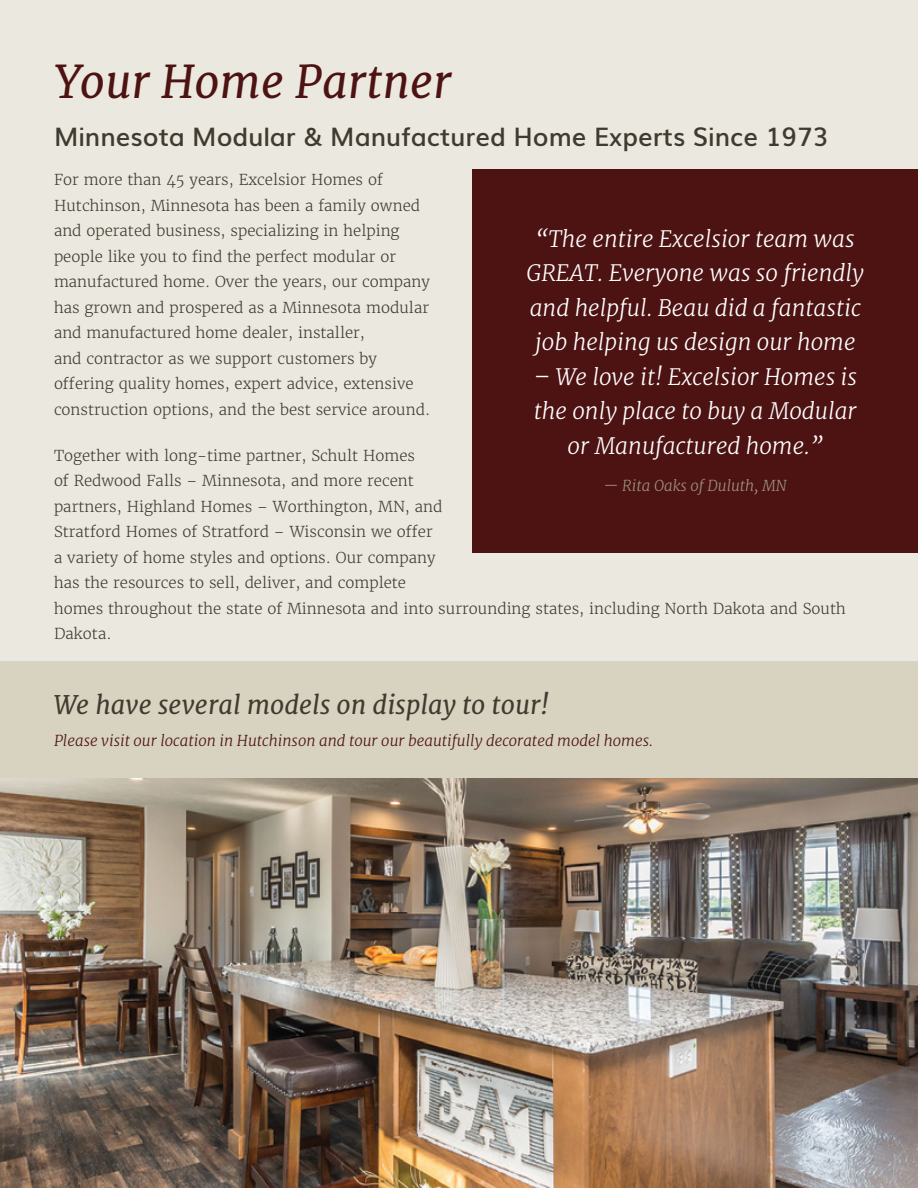
<style>
.page{position:relative;width:918px;height:1188px;background:#ebe9df}
.page>*{position:absolute;margin:0;border:0;box-sizing:border-box;transform-origin:0 0}
.t1{font:italic 45px "Merriweather";color:#4d1212}
.t2{font:600 25.5px "Muli";color:#413a30}
.t3{font:italic 25.5px "Merriweather";color:#413a30}
.t4{font:italic 300 22.5px/34.5px "Merriweather";color:#fff;text-align:center}
.t5{font:300 15px/25.5px "Merriweather";color:#413a30}
.t6{font:italic 300 15px "Merriweather";color:#4d1212}
.t7{font:italic 300 15px "Merriweather";color:#9c937d}
</style>
<div class="page">
<img style="left:0;top:778px;width:918px;height:410px">
<div style="left:472px;top:169px;width:446px;height:383px;background:#4d1212"></div>
<div style="left:0;top:661px;width:918px;height:117px;background:#d8d3c0"></div>
<h1 class="t1" style="left:54px;top:54px;width:399px">Your Home Partner</h1>
<h2 class="t2" style="left:54px;top:116px;width:776px">Minnesota Modular &amp; Manufactured Home Experts Since 1973</h2>
<p class="t5" style="left:54px;top:167px;width:378px">For more than 45 years, Excelsior Homes of Hutchinson, Minnesota has been a family owned and operated business, specializing in helping people like you to find the perfect modular or manufactured home. Over the years, our company has grown and prospered as a Minnesota modular and manufactured home dealer, installer,<br>and contractor as we support customers by offering quality homes, expert advice, extensive construction options, and the best service around.</p>
<p class="t5" style="left:54px;top:442px;width:793px">Together with long-time partner, Schult Homes<br>of Redwood Falls – Minnesota, and more recent<br>partners, Highland Homes – Worthington, MN, and<br>Stratford Homes of Stratford – Wisconsin we offer<br>a variety of home styles and options. Our company<br>has the resources to sell, deliver, and complete<br>homes throughout the state of Minnesota and into surrounding states, including North Dakota and South Dakota.</p>
<h3 class="t4" style="left:527px;top:221px;width:339px">“The entire Excelsior team was<br>GREAT. Everyone was so friendly and helpful. Beau did a fantastic job helping us design our home</h3>
<h3 class="t4" style="left:533px;top:359px;width:325px">– We love it! Excelsior Homes is the only place to buy a Modular or Manufactured home.”</h3>
<p class="t7" style="left:604px;top:476px;width:185px">— Rita Oaks of Duluth, MN</p>
<h2 class="t3" style="left:54px;top:689px;width:497px">We have several models on display to tour!</h2>
<p class="t6" style="left:54px;top:731px;width:600px">Please visit our location in Hutchinson and tour our beautifully decorated model homes.</p>
</div>
